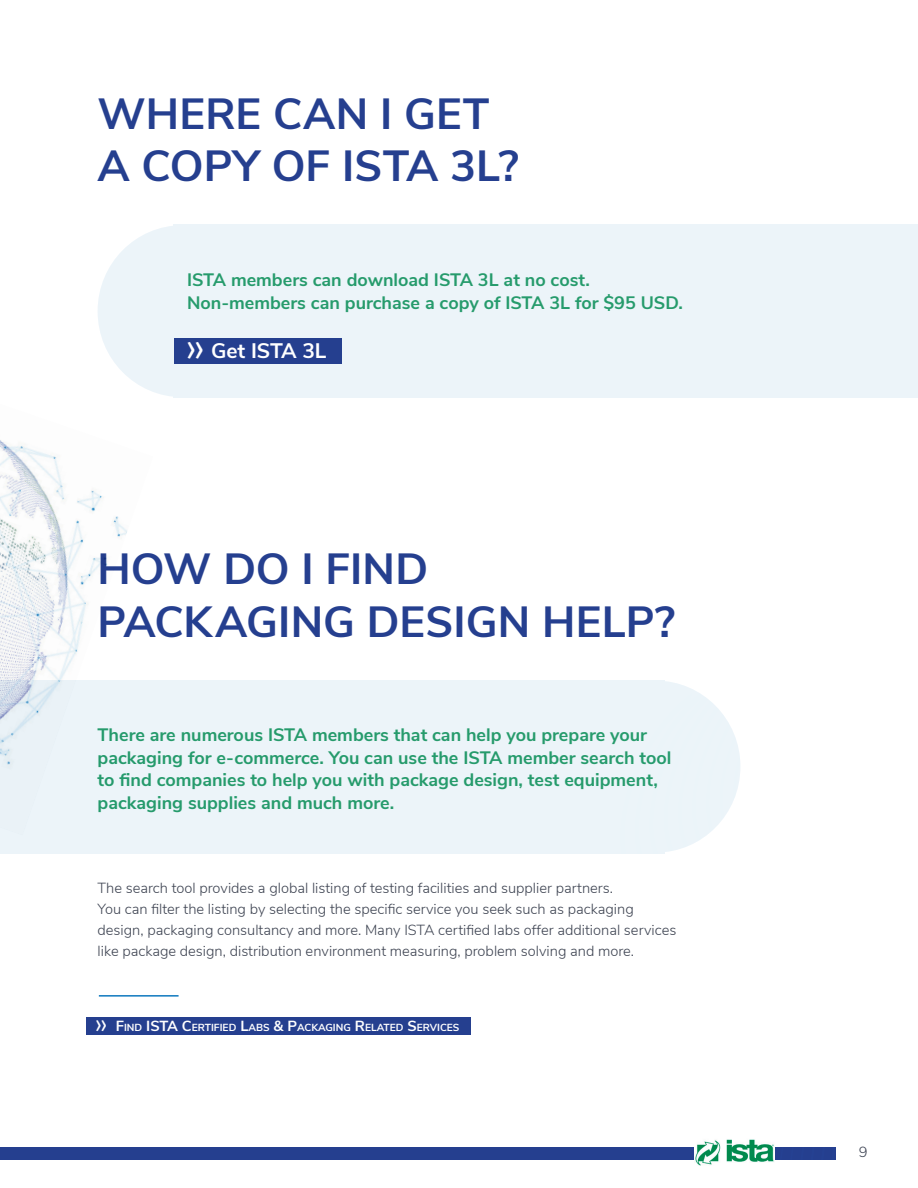
<style>
.page{position:relative;width:918px;height:1188px;background:#fff}
.page>*{position:absolute;margin:0;border:0;box-sizing:border-box;transform-origin:0 0}
.t1{font:300 48px "Nunito Sans";color:#fff}
.t2{font:700 43.5px/52.2px "Nunito Sans";color:#253f8f}
.t3{font:700 21px "Nunito Sans";color:#fff}
.t4{font:700 18px/22.5px "Nunito Sans";color:#269b6c}
.t5{font:300 14.7px/21px "Nunito Sans";color:#3d4351}
.t6{font:700 10.2px "Nunito Sans";color:#fff}
.s1{font-style:inherit}
.s2{font-weight:300;font-size:31.5px}
.s3{font-size:14.7px}
</style>
<div class="page">
<div style="left:173px;top:225px;width:745px;height:173px;background:#ecf4f9"></div>
<div style="left:98px;top:225px;width:169px;height:172px;background:#ecf4f9;border-radius:50%"></div>
<div style="left:0;top:680px;width:665px;height:173px;background:#ecf4f9"></div>
<div style="left:0;top:1147px;width:835px;height:13px;background:#253f8f"></div>
<svg style="left:618px;top:224px;width:300px;height:942px"></svg>
<img style="left:0;top:440px;width:127px;height:325px">
<div style="left:174px;top:338px;width:168px;height:26px;background:#253f8f"></div>
<div style="left:86px;top:1017px;width:384px;height:18px;background:#253f8f"></div>
<hr style="left:99px;top:995px;width:80px;height:2px;background:#0e78be">
<h2 class="t2" style="left:98px;top:85px;width:423px">WHERE CAN I GET<br>A COPY OF ISTA 3L?</h2>
<p class="t4" style="left:187px;top:268px;width:497px">ISTA members can download ISTA 3L at no cost.<br>Non-members can purchase a copy of ISTA 3L for $95 USD.</p>
<h1 class="t1" style="left:186px;top:312px;width:21px">»</h1>
<h3 class="t3" style="left:211px;top:335px;width:115px"><span class="s1">Get</span> ISTA 3L</h3>
<h2 class="t2" style="left:98px;top:541px;width:579px">HOW DO I FIND<br>PACKAGING DESIGN HELP?</h2>
<p class="t4" style="left:98px;top:723px;width:575px">There are numerous ISTA members that can help you prepare your packaging for e-commerce. You can use the ISTA member search tool to find companies to help you with package design, test equipment, packaging supplies and much more.</p>
<p class="t5" style="left:98px;top:876px;width:580px">The search tool provides a global listing of testing facilities and supplier partners.<br>You can filter the listing by selecting the specific service you seek such as packaging design, packaging consultancy and more. Many ISTA certified labs offer additional services like package design, distribution environment measuring, problem solving and more.</p>
<p class="t6" style="left:95px;top:1020px;width:365px"><span class="s2">»</span> <span class="s3">F</span>IND <span class="s3">ISTA C</span>ERTIFIED <span class="s3">L</span>ABS <span class="s3">&amp; P</span>ACKAGING <span class="s3">R</span>ELATED <span class="s3">S</span>ERVICES</p>
<p class="t5" style="left:859px;top:1141px;width:10px">9</p>
</div>
